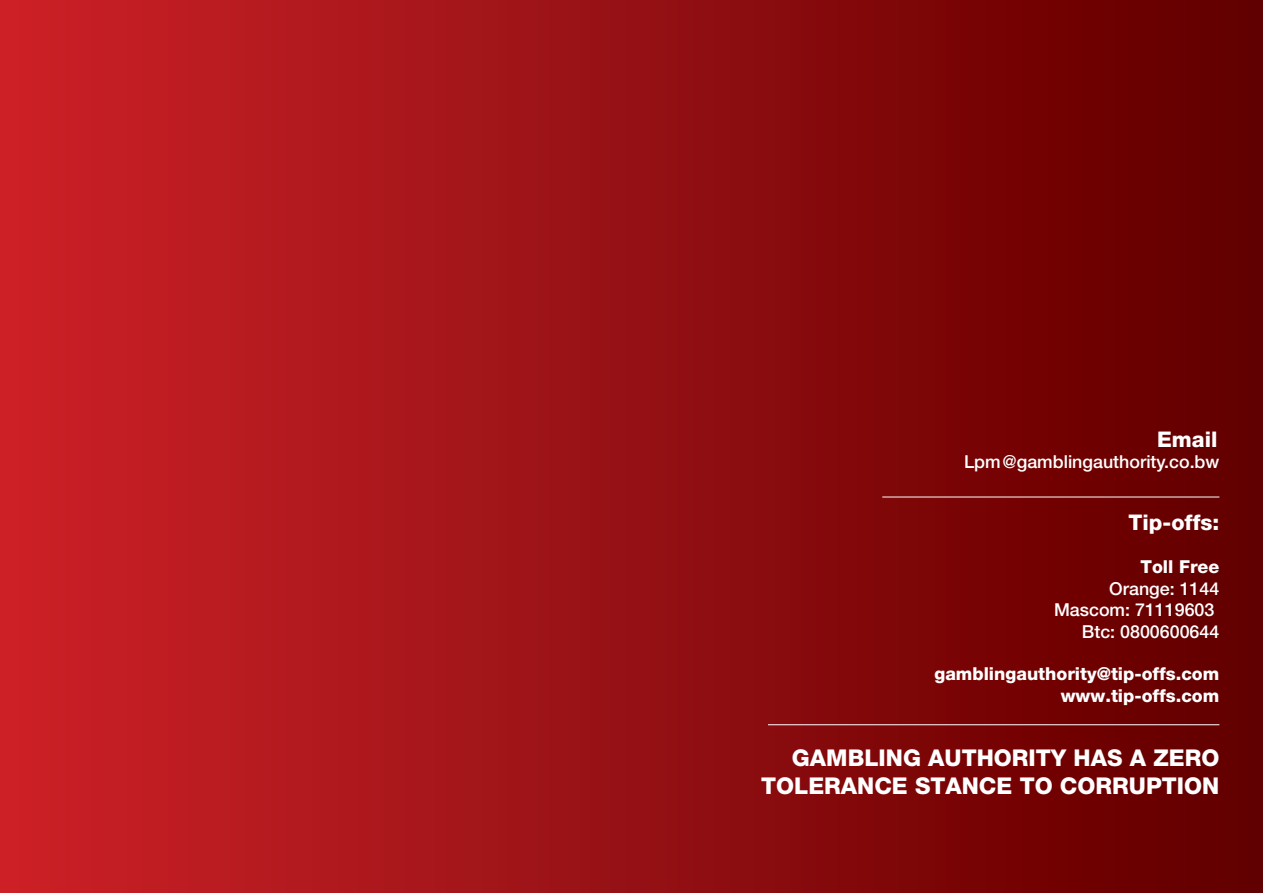
<style>
.page{position:relative;width:1263px;height:893px;background:#fff}
.page>*{position:absolute;margin:0;border:0;box-sizing:border-box;transform-origin:0 0}
.t1{font:800 23.1px/27.8px "Helvetica Neue LT Pro";color:#fff;text-align:right}
.t2{font:800 21.6px "Helvetica Neue LT Pro";color:#fff}
.t3{font:500 17.85px/21.5px "Helvetica Neue LT Pro";color:#fff;text-align:right}
.t4{font:800 17.85px/21.5px "Helvetica Neue LT Pro";color:#fff;text-align:right}
</style>
<div class="page">
<div style="left:0;top:0;width:1263px;height:893px;background:linear-gradient(to right,#cc2229,#5f0000)"></div>
<hr style="left:882px;top:497px;width:337px;height:1px;background:#fff">
<hr style="left:768px;top:724px;width:451px;height:1px;background:#fff">
<p class="t2" style="left:1157px;top:426px;width:62px">Email</p>
<p class="t3" style="left:964px;top:451px;width:257px">Lpm@gamblingauthority.co.bw</p>
<p class="t2" style="left:1128px;top:510px;width:92px">Tip-offs:</p>
<p class="t4" style="left:1140px;top:556px;width:80px">Toll Free</p>
<p class="t3" style="left:1054px;top:577px;width:167px">Orange: 1144<br>Mascom: 71119603<br>Btc: 0800600644</p>
<p class="t4" style="left:934px;top:663px;width:286px">gamblingauthority@tip-offs.com www.tip-offs.com</p>
<p class="t1" style="left:761px;top:744px;width:460px">GAMBLING AUTHORITY HAS A ZERO<br>TOLERANCE STANCE TO CORRUPTION</p>
</div>
